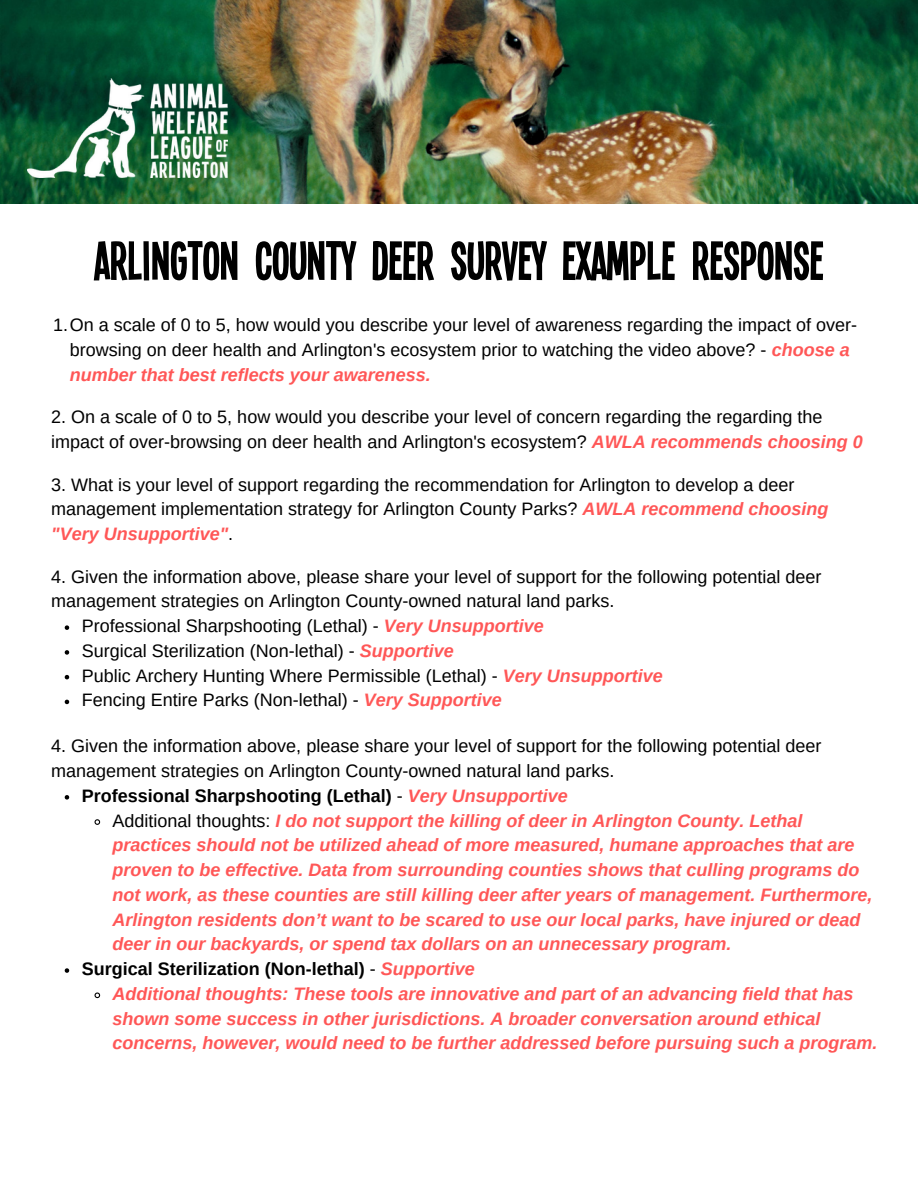
<style>
.page{position:relative;width:918px;height:1188px;background:#fff}
.page>*{position:absolute;margin:0;border:0;box-sizing:border-box;transform-origin:0 0}
.t1{font:59.25px "Single Sleeve";color:#000}
.t2{font:18px/24.8px "Arimo";color:#000}
.t3{font:italic 700 18px "Arimo";color:#ff5757}
.t4{font:700 18px "Arimo";color:#000}
.s1{font-weight:700;font-style:italic;color:#ff5757}
.s2{font-weight:400}
.s3{font-style:italic;color:#ff5757}
.s4{font-weight:400;font-style:normal;color:#000}
</style>
<div class="page">
<img style="left:0;top:0;width:918px;height:204px">
<img style="left:27px;top:78px;width:200px;height:99px">
<svg style="left:65px;top:625px;width:4px;height:5px"></svg>
<svg style="left:65px;top:650px;width:4px;height:5px"></svg>
<svg style="left:65px;top:675px;width:4px;height:4px"></svg>
<svg style="left:65px;top:700px;width:4px;height:4px"></svg>
<svg style="left:65px;top:795px;width:4px;height:5px"></svg>
<svg style="left:94px;top:819px;width:7px;height:6px"></svg>
<svg style="left:65px;top:968px;width:4px;height:5px"></svg>
<svg style="left:94px;top:992px;width:7px;height:7px"></svg>
<h1 class="t1" style="left:95px;top:227px;width:730px">ARLINGTON COUNTY DEER SURVEY EXAMPLE RESPONSE</h1>
<p class="t2" style="left:70px;top:313px;width:789px;text-indent:-17px">1.On a scale of 0 to 5, how would you describe your level of awareness regarding the impact of over&shy;browsing on deer health and Arlington's ecosystem prior to watching the video above? - <span class="s1">choose a number that best reflects your awareness.</span></p>
<p class="t2" style="left:51px;top:405px;width:813px">2. On a scale of 0 to 5, how would you describe your level of concern regarding the regarding the impact of over-browsing on deer health and Arlington's ecosystem? <span class="s1">AWLA recommends choosing 0</span></p>
<p class="t2" style="left:51px;top:472px;width:779px">3. What is your level of support regarding the recommendation for Arlington to develop a deer management implementation strategy for Arlington County Parks? <span class="s1">AWLA recommend choosing "Very Unsupportive"</span>.</p>
<p class="t2" style="left:51px;top:564px;width:772px">4. Given the information above, please share your level of support for the following potential deer management strategies on Arlington County-owned natural land parks.</p>
<p class="t2" style="left:82px;top:614px;width:583px">Professional Sharpshooting (Lethal) - <span class="s1">Very Unsupportive<br></span>Surgical Sterilization (Non-lethal) - <span class="s1">Supportive<br></span>Public Archery Hunting Where Permissible (Lethal) - <span class="s1">Very Unsupportive </span>Fencing Entire Parks (Non-lethal) - <span class="s1">Very Supportive</span></p>
<p class="t2" style="left:51px;top:734px;width:772px">4. Given the information above, please share your level of support for the following potential deer management strategies on Arlington County-owned natural land parks.</p>
<p class="t4" style="left:82px;top:783px;width:488px">Professional Sharpshooting (Lethal) <span class="s2">-</span> <span class="s3">Very Unsupportive</span></p>
<p class="t3" style="left:112px;top:808px;width:692px"><span class="s4">Additional thoughts:</span> I do not support the killing of deer in Arlington County. Lethal</p>
<p class="t3" style="left:112px;top:833px;width:744px">practices should not be utilized ahead of more measured, humane approaches that are</p>
<p class="t3" style="left:112px;top:858px;width:749px">proven to be effective. Data from surrounding counties shows that culling programs do</p>
<p class="t3" style="left:112px;top:882px;width:762px">not work, as these counties are still killing deer after years of management. Furthermore,</p>
<p class="t3" style="left:112px;top:907px;width:750px">Arlington residents don’t want to be scared to use our local parks, have injured or dead</p>
<p class="t3" style="left:112px;top:932px;width:621px">deer in our backyards, or spend tax dollars on an unnecessary program.</p>
<p class="t4" style="left:82px;top:956px;width:395px">Surgical Sterilization (Non-lethal) <span class="s2">-</span> <span class="s3">Supportive</span></p>
<p class="t3" style="left:112px;top:981px;width:743px">Additional thoughts: These tools are innovative and part of an advancing field that has</p>
<p class="t3" style="left:112px;top:1006px;width:710px">shown some success in other jurisdictions. A broader conversation around ethical</p>
<p class="t3" style="left:112px;top:1031px;width:767px">concerns, however, would need to be further addressed before pursuing such a program.</p>
</div>
